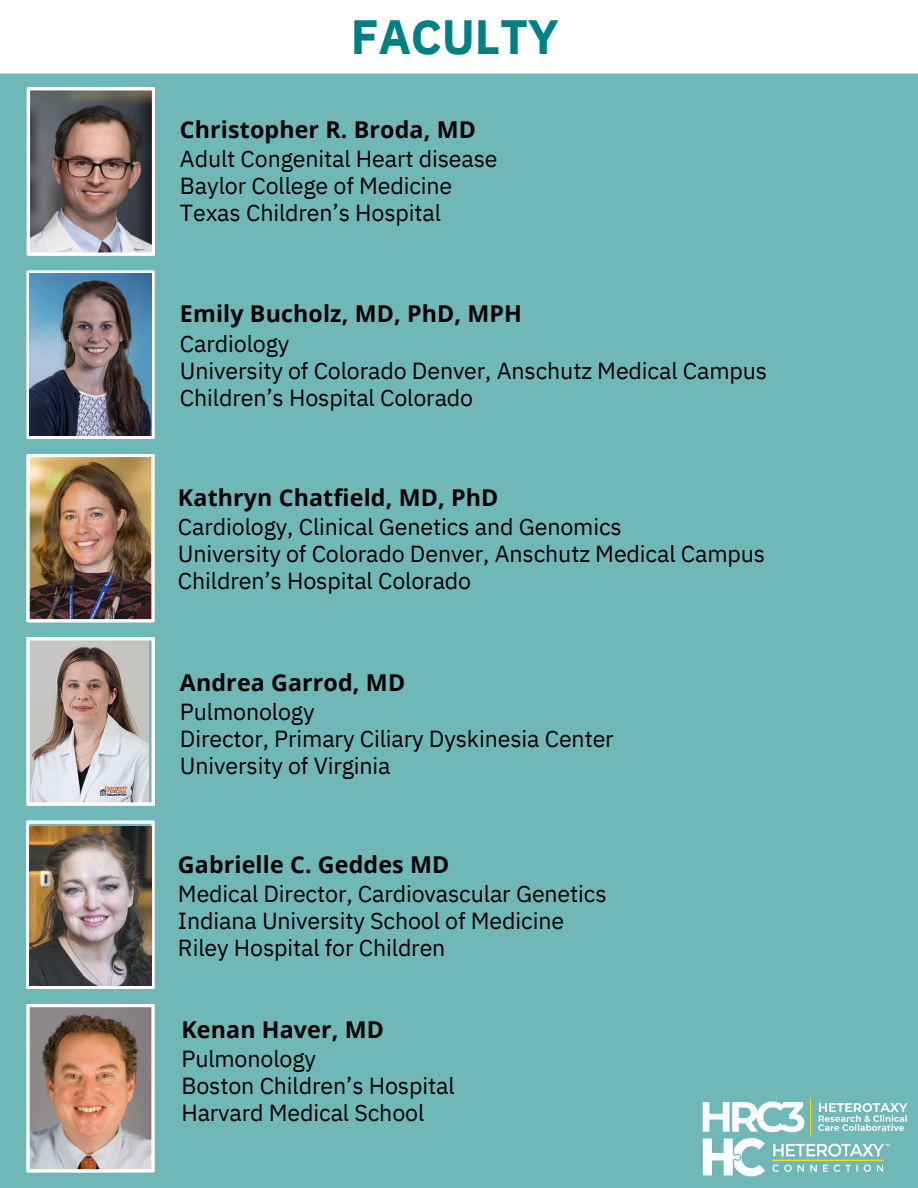
<style>
.page{position:relative;width:918px;height:1188px;background:#70b8b8}
.page>*{position:absolute;margin:0;border:0;box-sizing:border-box;transform-origin:0 0}
.t1{font:700 48px "IBM Plex Sans";letter-spacing:-.005em;color:#008081}
.t2{font:23.25px/27px "IBM Plex Sans";letter-spacing:-.005em;color:#000}
.t3{font:700 23.25px "Open Sans";letter-spacing:.005em;color:#000}
</style>
<div class="page">
<div style="left:0;top:0;width:918px;height:74px;background:#fff"></div>
<svg style="left:26px;top:637px;width:129px;height:169px;background:#bfb9b6"></svg>
<svg style="left:26px;top:820px;width:129px;height:169px;background:#d7dfda"></svg>
<svg style="left:26px;top:270px;width:129px;height:169px;background:#d2e1e9"></svg>
<img style="left:30px;top:826px;width:121px;height:160px">
<img style="left:30px;top:274px;width:121px;height:162px">
<img style="left:26px;top:1004px;width:129px;height:168px">
<img style="left:27px;top:87px;width:128px;height:169px">
<img style="left:26px;top:454px;width:129px;height:168px">
<img style="left:702px;top:1097px;width:206px;height:19px">
<img style="left:702px;top:1116px;width:205px;height:61px">
<p class="t1" style="left:351px;top:5px;width:210px">FACULTY</p>
<p class="t3" style="left:180px;top:113px;width:298px">Christopher R. Broda, MD</p>
<p class="t2" style="left:180px;top:145px;width:319px">Adult Congenital Heart disease<br>Baylor College of Medicine<br>Texas Children’s Hospital</p>
<p class="t3" style="left:180px;top:297px;width:344px">Emily Bucholz, MD, PhD, MPH</p>
<p class="t2" style="left:180px;top:329px;width:111px">Cardiology</p>
<p class="t2" style="left:180px;top:356px;width:589px">University of Colorado Denver, Anschutz Medical Campus<br>Children’s Hospital Colorado</p>
<p class="t3" style="left:178px;top:481px;width:322px">Kathryn Chatfield, MD, PhD</p>
<p class="t2" style="left:178px;top:513px;width:445px">Cardiology, Clinical Genetics and Genomics</p>
<p class="t2" style="left:178px;top:540px;width:589px">University of Colorado Denver, Anschutz Medical Campus<br>Children’s Hospital Colorado</p>
<p class="t3" style="left:180px;top:666px;width:227px">Andrea Garrod, MD</p>
<p class="t2" style="left:180px;top:698px;width:136px">Pulmonology</p>
<p class="t2" style="left:180px;top:725px;width:435px">Director, Primary Ciliary Dyskinesia Center<br>University of Virginia</p>
<p class="t3" style="left:178px;top:848px;width:273px">Gabrielle C. Geddes MD</p>
<p class="t2" style="left:178px;top:880px;width:430px">Medical Director, Cardiovascular Genetics<br>Indiana University School of Medicine<br>Riley Hospital for Children</p>
<p class="t3" style="left:181px;top:1013px;width:204px">Kenan Haver, MD</p>
<p class="t2" style="left:181px;top:1045px;width:136px">Pulmonology</p>
<p class="t2" style="left:181px;top:1072px;width:275px">Boston Children’s Hospital<br>Harvard Medical School</p>
</div>
